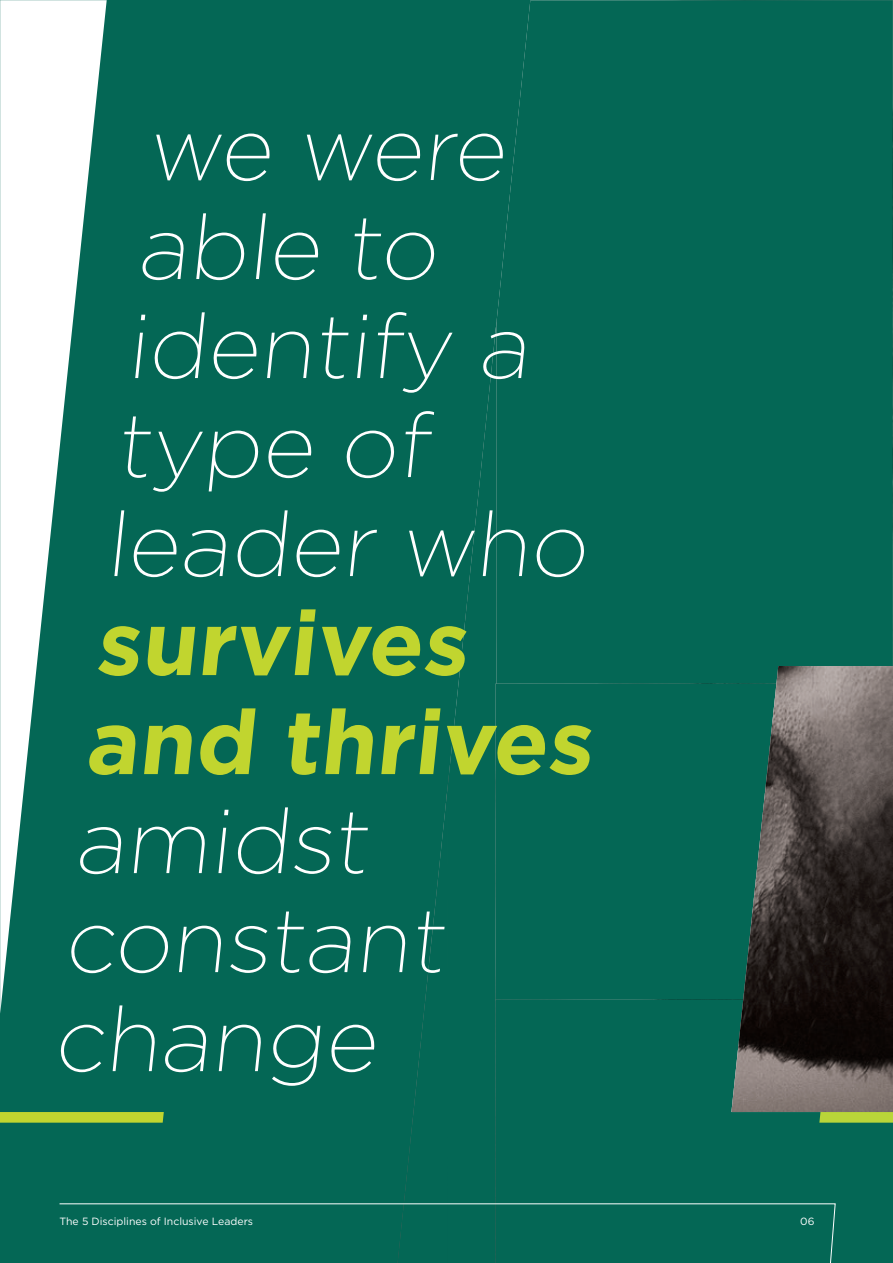
<style>
.page{position:relative;width:893px;height:1263px;background:#046755}
.page>*{position:absolute;margin:0;border:0;box-sizing:border-box;transform-origin:0 0}
.t1{font:200 90px/99px "Gotham";color:#fff}
.t2{font:700 90px/99px "Gotham";color:#c1d52f}
.t3{font:10.5px "Gotham";color:#fff}
</style>
<div class="page">
<img style="left:496px;top:0;width:397px;height:684px">
<img style="left:447px;top:327px;width:49px;height:465px">
<img style="left:404px;top:793px;width:43px;height:408px">
<img style="left:495px;top:999px;width:249px;height:204px">
<svg style="left:0;top:1112px;width:164px;height:11px;background:#b9d030"></svg>
<svg style="left:59px;top:1203px;width:777px;height:60px"></svg>
<svg style="left:0;top:0;width:107px;height:1013px"></svg>
<img style="left:731px;top:666px;width:162px;height:446px">
<svg style="left:819px;top:1112px;width:74px;height:11px"></svg>
<p class="t1" style="left:147px;top:96px;width:371px">we were</p>
<p class="t1" style="left:137px;top:195px;width:313px">able to</p>
<p class="t1" style="left:126px;top:294px;width:415px">identify a</p>
<p class="t1" style="left:116px;top:393px;width:324px">type of</p>
<p class="t1" style="left:105px;top:492px;width:494px">leader who</p>
<p class="t2" style="left:85px;top:593px;width:521px">survives and thrives</p>
<p class="t1" style="left:53px;top:789px;width:403px">amidst constant change</p>
<p class="t3" style="left:60px;top:1214px;width:195px">The 5 Disciplines of Inclusive Leaders</p>
<p class="t3" style="left:800px;top:1214px;width:16px">06</p>
</div>
